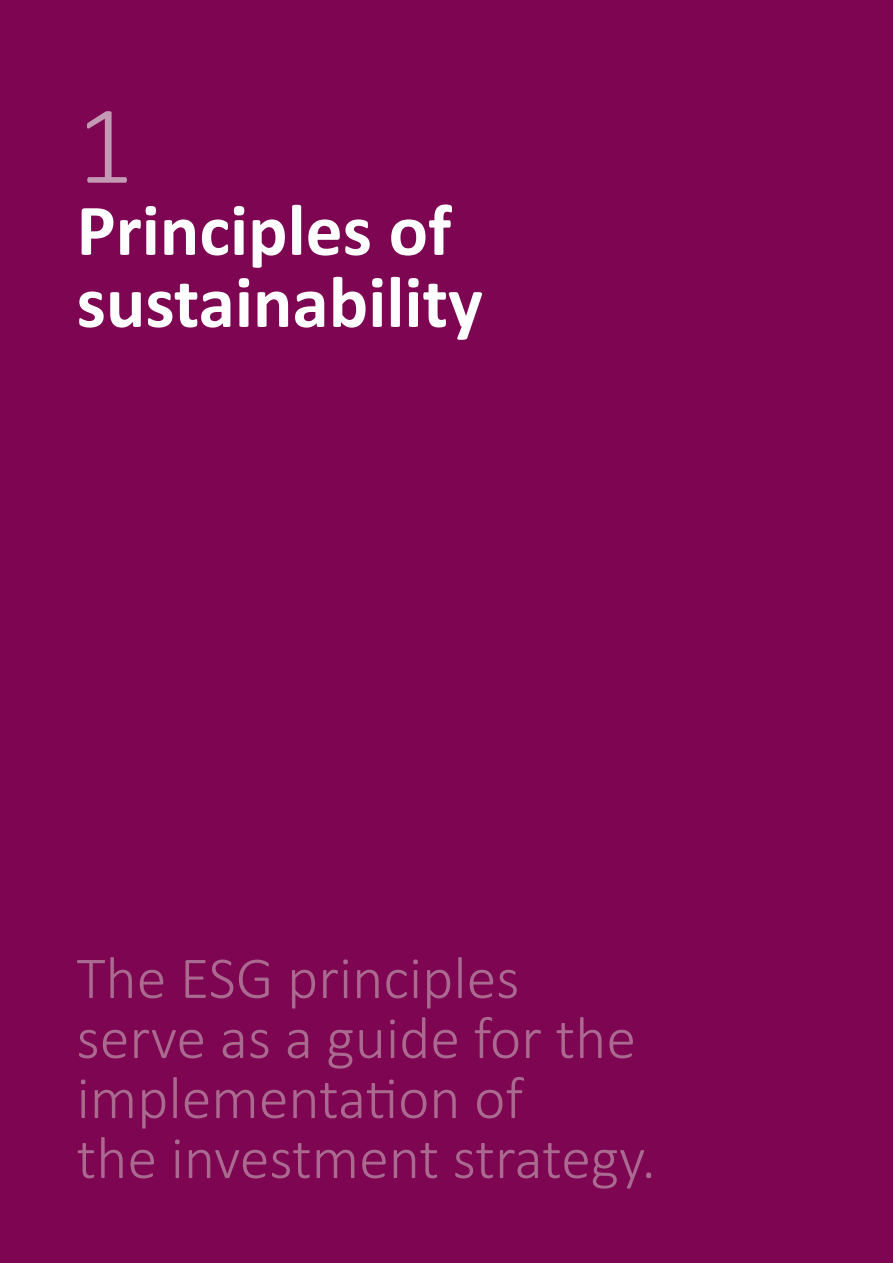
<style>
.page{position:relative;width:893px;height:1263px;background:#7d0551}
.page>*{position:absolute;margin:0;border:0;box-sizing:border-box;transform-origin:0 0}
.t1{font:300 112.5px "Calibri";color:#c399b3}
.t2{font:700 73.5px/72px "Calibri";color:#fff}
.t3{font:300 60px/60px "Calibri";color:#aa698e}
</style>
<div class="page">
<h1 class="t1" style="left:77px;top:76px;width:59px">1</h1>
<p class="t2" style="left:77px;top:194px;width:408px">Principles of sustainability</p>
<p class="t3" style="left:77px;top:945px;width:581px">The ESG principles serve as a guide for the implementation of<br>the investment strategy.</p>
</div>
